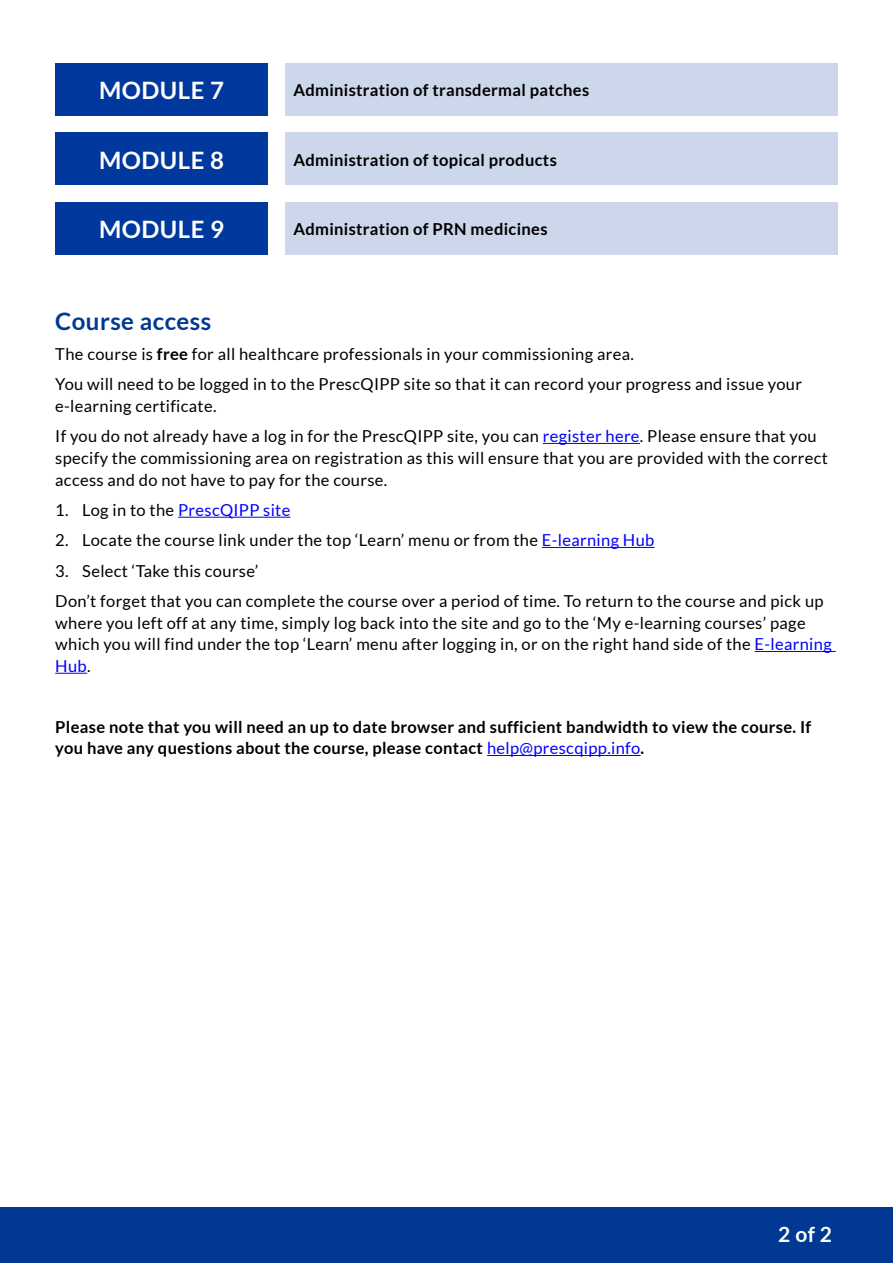
<style>
.page{position:relative;width:893px;height:1263px;background:#fff}
.page>*{position:absolute;margin:0;border:0;box-sizing:border-box;transform-origin:0 0}
.Header_2_white{font:700 24px "Lato";letter-spacing:.02em;color:#fff}
.PrescQIPP_Body{font:700 24px "Lato";letter-spacing:.02em;color:#003893}
.PrescQIPP_Table_Head{font:700 21px "Lato";color:#fff}
.PrescQIPP_Bold{font:16.5px/21.8px "Lato";letter-spacing:.02em;color:#000}
.PrescQIPP_Bold-2{font:700 16.5px/21.8px "Lato";letter-spacing:.02em;color:#000}
.Flowchart_body{font:700 16.5px "Lato";letter-spacing:.02em;color:#000}
.t1{font:16.5px "Lato";letter-spacing:.02em;color:#00f}
.s1{font-weight:700}
.s2{color:#00f}
.s3{color:#000}
.s4{font-weight:400;color:#00f}
</style>
<div class="page">
<div style="left:0;top:1207px;width:893px;height:56px;background:#003893"></div>
<hr style="left:543px;top:443px;width:97px;height:1px;background:#00f">
<hr style="left:178px;top:517px;width:112px;height:1px;background:#00f">
<hr style="left:542px;top:547px;width:112px;height:1px;background:#00f">
<hr style="left:755px;top:651px;width:81px;height:1px;background:#00f">
<hr style="left:55px;top:673px;width:32px;height:1px;background:#00f">
<hr style="left:487px;top:755px;width:154px;height:1px;background:#00f">
<div style="left:285px;top:64px;width:553px;height:52px;background:#ccd7eb"></div>
<div style="left:55px;top:64px;width:213px;height:52px;background:#00389d"></div>
<div style="left:285px;top:133px;width:553px;height:52px;background:#ccd7eb"></div>
<div style="left:55px;top:133px;width:213px;height:52px;background:#00389d"></div>
<div style="left:285px;top:202px;width:553px;height:52px;background:#ccd7eb"></div>
<div style="left:55px;top:202px;width:213px;height:52px;background:#00389d"></div>
<h2 class="Header_2_white" style="left:99px;top:77px;width:126px">MODULE 7</h2>
<p class="Flowchart_body" style="left:293px;top:81px;width:297px">Administration of transdermal patches</p>
<h2 class="Header_2_white" style="left:99px;top:146px;width:126px">MODULE 8</h2>
<p class="Flowchart_body" style="left:293px;top:150px;width:265px">Administration of topical products</p>
<h2 class="Header_2_white" style="left:99px;top:215px;width:126px">MODULE 9</h2>
<p class="Flowchart_body" style="left:293px;top:219px;width:256px">Administration of PRN medicines</p>
<p class="PrescQIPP_Body" style="left:55px;top:307px;width:158px">Course access</p>
<p class="PrescQIPP_Bold" style="left:55px;top:343px;width:580px">The course is <span class="s1">free</span> for all healthcare professionals in your commissioning area.</p>
<p class="PrescQIPP_Bold" style="left:55px;top:373px;width:748px">You will need to be logged in to the PrescQIPP site so that it can record your progress and issue your e-learning certificate.</p>
<p class="PrescQIPP_Bold" style="left:55px;top:425px;width:774px">If you do not already have a log in for the PrescQIPP site, you can <span class="s2">register here</span>. Please ensure that you specify the commissioning area on registration as this will ensure that you are provided with the correct access and do not have to pay for the course.</p>
<p class="t1" style="left:55px;top:501px;width:237px"><span class="s3">1. Log in to the</span> PrescQIPP site</p>
<p class="PrescQIPP_Bold" style="left:55px;top:529px;width:601px">2. Locate the course link under the top ‘Learn’ menu or from the <span class="s2">E-learning Hub</span></p>
<p class="PrescQIPP_Bold" style="left:55px;top:560px;width:204px">3. Select ‘Take this course’</p>
<p class="PrescQIPP_Bold" style="left:55px;top:590px;width:778px">Don’t forget that you can complete the course over a period of time. To return to the course and pick up where you left off at any time, simply log back into the site and go to the ‘My e-learning courses’ page which you will find under the top ‘Learn’ menu after logging in, or on the right hand side of the <span class="s2">E-learning Hub</span>.</p>
<p class="PrescQIPP_Bold-2" style="left:55px;top:715px;width:758px">Please note that you will need an up to date browser and sufficient bandwidth to view the course. If you have any questions about the course, please contact <span class="s4">help@prescqipp.info</span>.</p>
<p class="PrescQIPP_Table_Head" style="left:778px;top:1222px;width:55px">2 of 2</p>
</div>
